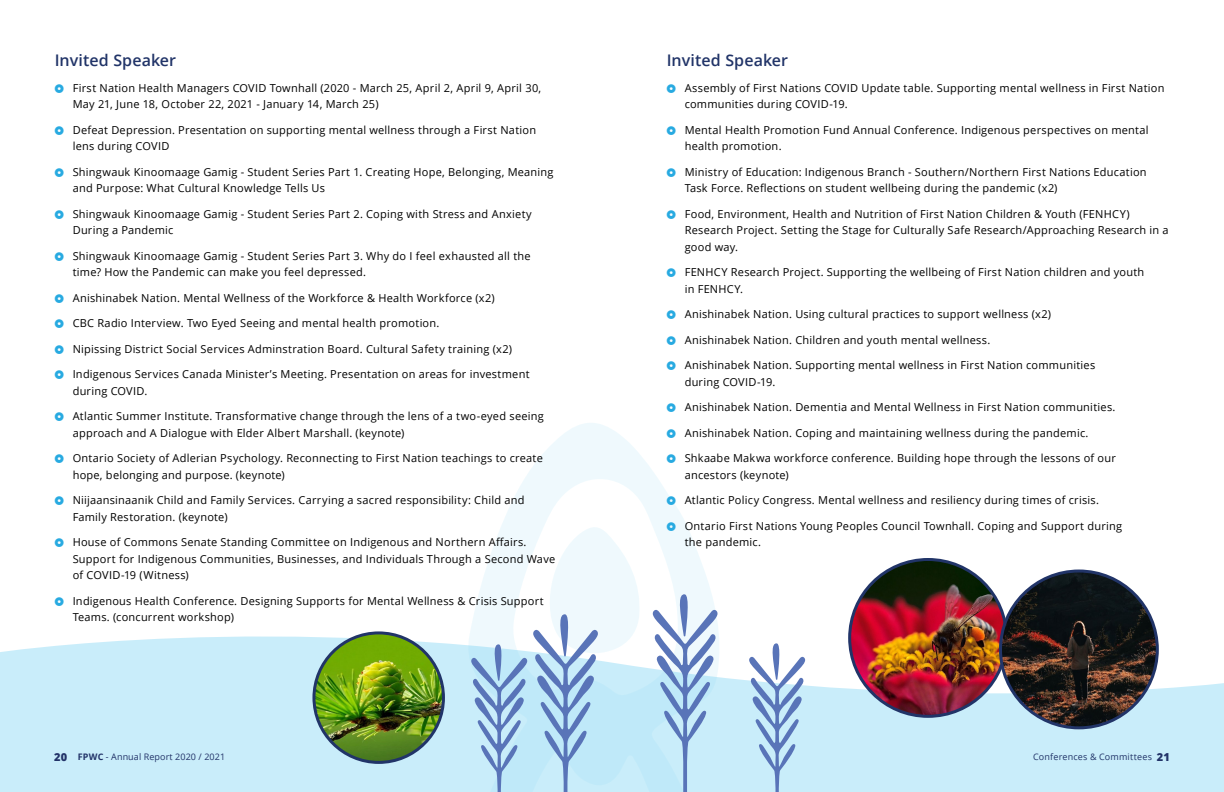
<style>
.page{position:relative;width:1224px;height:792px;background:#fff}
.page>*{position:absolute;margin:0;border:0;box-sizing:border-box;transform-origin:0 0}
.t1{font:600 16px "Open Sans";letter-spacing:.005em;color:#213468}
.Bullet_Points{font:11px/16.5px "Open Sans";letter-spacing:.02em;color:#000}
.t2{font:9px "Open Sans";letter-spacing:.01em;color:#223368}
.t3{font:9px "Open Sans";letter-spacing:.02em;color:#213468}
.s1{font-weight:800;font-size:11px}
.s2{font-weight:700}
.s3{font-style:italic}
.s4{font-weight:800;font-size:11px;color:#223368}
</style>
<div class="page">
<svg style="left:0;top:629px;width:1224px;height:163px;background:#ceedf9"></svg>
<svg style="left:456px;top:423px;width:268px;height:369px"></svg>
<svg style="left:749px;top:643px;width:57px;height:149px"></svg>
<svg style="left:652px;top:593px;width:66px;height:199px"></svg>
<svg style="left:471px;top:525px;width:170px;height:267px"></svg>
<img style="left:850px;top:560px;width:156px;height:156px;border-radius:78px">
<img style="left:314px;top:633px;width:129px;height:129px;border-radius:65px">
<div style="left:312px;top:631px;width:133px;height:133px;border:3px solid #213468;border-radius:50%"></div>
<img style="left:1000px;top:571px;width:157px;height:157px;border-radius:78px">
<div style="left:999px;top:570px;width:160px;height:159px;border:3px solid #213468;border-radius:50%"></div>
<svg style="left:667px;top:429px;width:9px;height:9px"></svg>
<svg style="left:667px;top:454px;width:9px;height:9px"></svg>
<svg style="left:667px;top:496px;width:9px;height:9px"></svg>
<svg style="left:667px;top:522px;width:9px;height:9px"></svg>
<h3 class="t1" style="left:55px;top:49px;width:123px">Invited Speaker</h3>
<p class="Bullet_Points" style="left:73px;top:79px;width:470px">First Nation Health Managers COVID Townhall (2020 - March 25, April 2, April 9, April 30,<br>May 21, June 18, October 22, 2021 - January 14, March 25)</p>
<p class="Bullet_Points" style="left:73px;top:121px;width:465px">Defeat Depression. Presentation on supporting mental wellness through a First Nation lens during COVID</p>
<p class="Bullet_Points" style="left:73px;top:163px;width:482px">Shingwauk Kinoomaage Gamig - Student Series Part 1. Creating Hope, Belonging, Meaning and Purpose: What Cultural Knowledge Tells Us</p>
<p class="Bullet_Points" style="left:73px;top:205px;width:461px">Shingwauk Kinoomaage Gamig - Student Series Part 2. Coping with Stress and Anxiety<br>During a Pandemic</p>
<p class="Bullet_Points" style="left:73px;top:247px;width:460px">Shingwauk Kinoomaage Gamig - Student Series Part 3. Why do I feel exhausted all the time? How the Pandemic can make you feel depressed.</p>
<p class="Bullet_Points" style="left:73px;top:289px;width:424px">Anishinabek Nation. Mental Wellness of the Workforce &amp; Health Workforce (x2)</p>
<p class="Bullet_Points" style="left:73px;top:315px;width:368px">CBC Radio Interview. Two Eyed Seeing and mental health promotion.</p>
<p class="Bullet_Points" style="left:73px;top:340px;width:441px">Nipissing District Social Services Adminstration Board. Cultural Safety training (x2)</p>
<p class="Bullet_Points" style="left:73px;top:366px;width:458px">Indigenous Services Canada Minister’s Meeting. Presentation on areas for investment during COVID.</p>
<p class="Bullet_Points" style="left:73px;top:408px;width:473px">Atlantic Summer Institute. Transformative change through the lens of a two-eyed seeing approach and A Dialogue with Elder Albert Marshall. (keynote)</p>
<p class="Bullet_Points" style="left:73px;top:450px;width:472px">Ontario Society of Adlerian Psychology. Reconnecting to First Nation teachings to create hope, belonging and purpose. (keynote)</p>
<p class="Bullet_Points" style="left:73px;top:492px;width:453px">Niijaansinaanik Child and Family Services. Carrying a sacred responsibility: Child and<br>Family Restoration. (keynote)</p>
<p class="Bullet_Points" style="left:73px;top:534px;width:484px">House of Commons Senate Standing Committee on Indigenous and Northern Affairs.<br>Support for Indigenous Communities, Businesses, and Individuals Through a Second Wave of COVID-19 (Witness)</p>
<p class="Bullet_Points" style="left:73px;top:592px;width:473px">Indigenous Health Conference. Designing Supports for Mental Wellness &amp; Crisis Support<br>Teams. (concurrent workshop)</p>
<h3 class="t1" style="left:667px;top:49px;width:123px">Invited Speaker</h3>
<p class="Bullet_Points" style="left:685px;top:79px;width:481px">Assembly of First Nations COVID Update table. Supporting mental wellness in First Nation communities during COVID-19.</p>
<p class="Bullet_Points" style="left:685px;top:121px;width:466px">Mental Health Promotion Fund Annual Conference. Indigenous perspectives on mental health promotion.</p>
<p class="Bullet_Points" style="left:685px;top:163px;width:463px">Ministry of Education: Indigenous Branch - Southern/Northern First Nations Education<br>Task Force. Reflections on student wellbeing during the pandemic (x2)</p>
<p class="Bullet_Points" style="left:685px;top:205px;width:486px">Food, Environment, Health and Nutrition of First Nation Children &amp; Youth (FENHCY)<br>Research Project. Setting the Stage for Culturally Safe Research/Approaching Research in a good way.</p>
<p class="Bullet_Points" style="left:685px;top:264px;width:461px">FENHCY Research Project. Supporting the wellbeing of First Nation children and youth in FENHCY.</p>
<p class="Bullet_Points" style="left:685px;top:306px;width:368px">Anishinabek Nation. Using cultural practices to support wellness (x2)</p>
<p class="Bullet_Points" style="left:685px;top:331px;width:307px">Anishinabek Nation. Children and youth mental wellness.</p>
<p class="Bullet_Points" style="left:685px;top:357px;width:412px">Anishinabek Nation. Supporting mental wellness in First Nation communities during COVID-19.</p>
<p class="Bullet_Points" style="left:685px;top:399px;width:432px">Anishinabek Nation. Dementia and Mental Wellness in First Nation communities.</p>
<p class="Bullet_Points" style="left:685px;top:424px;width:405px">Anishinabek Nation. Coping and maintaining wellness during the pandemic.</p>
<p class="Bullet_Points" style="left:685px;top:450px;width:433px">Shkaabe Makwa workforce conference. Building hope through the lessons of our ancestors (keynote)</p>
<p class="Bullet_Points" style="left:685px;top:492px;width:416px">Atlantic Policy Congress. Mental wellness and resiliency during times of crisis.</p>
<p class="Bullet_Points" style="left:685px;top:517px;width:439px">Ontario First Nations Young Peoples Council Townhall. Coping and Support during the pandemic.</p>
<p class="t2" style="left:54px;top:750px;width:173px"><span class="s1">20</span> <span class="s2">FPWC</span> <span class="s3">-</span> Annual Report 2020 / 2021</p>
<p class="t3" style="left:1033px;top:750px;width:138px">Conferences &amp; Committees <span class="s4">21</span></p>
</div>
